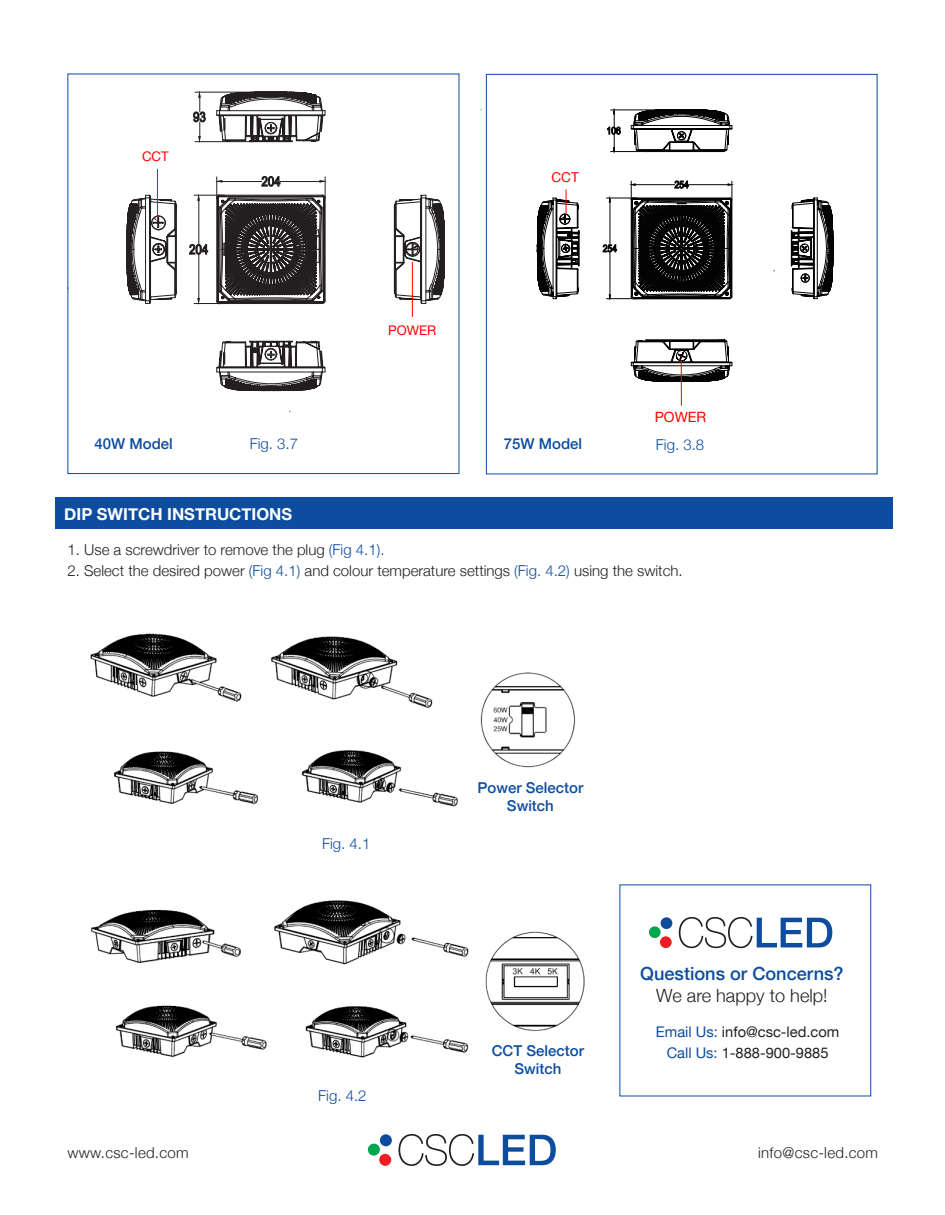
<style>
.page{position:relative;width:945px;height:1215px;background:#fff}
.page>*{position:absolute;margin:0;border:0;box-sizing:border-box;transform-origin:0 0}
.t1{font:500 18.15px "Helvetica Neue";color:#0d4c9f}
.t2{font:300 18.15px "Helvetica Neue";color:#231f20}
.t3{font:700 16.5px "Helvetica Neue";color:#fff}
.t4{font:300 15px "Helvetica Neue";color:#231f20}
.t5{font:500 15px/18px "Helvetica Neue";color:#0d4c9f;text-align:center}
.t6{font:300 15px "Helvetica Neue";letter-spacing:.02em;color:#231f20}
.t7{font:300 15px "Helvetica Neue";color:#0d4c9f}
.t8{font:14.7px/21.3px "Helvetica Neue";color:#231f20;text-align:center}
.t9{font:14.1px "Helvetica Neue";color:#f00}
.t10{font:13.5px "Arial";color:#000;scale:.85 1}
.t11{font:13.5px "Helvetica Neue";color:#f00}
.t12{font:13.2px "Helvetica Neue";color:#f00}
.t13{font:10.05px "Arial";color:#000;scale:.85 1}
.s1{color:#0d4c9f}
</style>
<div class="page">
<svg style="left:398px;top:1134px;width:158px;height:32px"></svg>
<div style="left:368px;top:1144px;width:12px;height:12px;background:#00a54f;border-radius:50%"></div>
<div style="left:379px;top:1154px;width:12px;height:12px;background:#ee1d23;border-radius:50%"></div>
<div style="left:380px;top:1134px;width:12px;height:12px;background:#0d4c9f;border-radius:50%"></div>
<svg style="left:537px;top:108px;width:297px;height:274px"></svg>
<hr style="left:681px;top:360px;width:1px;height:46px;background:#f00">
<div style="left:486px;top:74px;width:392px;height:400px;border:1px solid #0d4c9f"></div>
<div style="left:56px;top:497px;width:837px;height:32px;background:#0d4c9f"></div>
<img style="left:90px;top:633px;width:486px;height:174px">
<img style="left:90px;top:900px;width:495px;height:158px">
<svg style="left:679px;top:917px;width:153px;height:31px"></svg>
<div style="left:649px;top:926px;width:12px;height:12px;background:#00a54f;border-radius:50%"></div>
<div style="left:660px;top:936px;width:12px;height:12px;background:#ee1d23;border-radius:50%"></div>
<div style="left:661px;top:917px;width:11px;height:12px;background:#0d4c9f;border-radius:50%"></div>
<svg style="left:68px;top:92px;width:392px;height:197px"></svg>
<svg style="left:216px;top:91px;width:110px;height:51px"></svg>
<hr style="left:195px;top:141px;width:58px;height:1px;background:#231f20">
<hr style="left:195px;top:92px;width:72px;height:1px;background:#231f20">
<svg style="left:198px;top:122px;width:3px;height:22px"></svg>
<svg style="left:198px;top:91px;width:3px;height:21px"></svg>
<svg style="left:126px;top:177px;width:319px;height:214px"></svg>
<hr style="left:157px;top:169px;width:1px;height:49px;background:#f00">
<hr style="left:412px;top:262px;width:1px;height:55px;background:#f00">
<p class="t12" style="left:142px;top:149px;width:28px">CCT</p>
<p class="t10" style="left:193px;top:109px;width:16px">93</p>
<p class="t10" style="left:189px;top:242px;width:24px">204</p>
<p class="t10" style="left:262px;top:174px;width:24px">204</p>
<p class="t12" style="left:388px;top:323px;width:50px">POWER</p>
<p class="t11" style="left:552px;top:169px;width:29px">CCT</p>
<p class="t13" style="left:607px;top:125px;width:18px">106</p>
<p class="t13" style="left:603px;top:243px;width:18px">254</p>
<p class="t13" style="left:675px;top:179px;width:18px">254</p>
<p class="t9" style="left:655px;top:409px;width:53px">POWER</p>
<p class="t7" style="left:250px;top:432px;width:50px">Fig. 3.7</p>
<p class="t5" style="left:94px;top:435px;width:80px">40W Model</p>
<p class="t5" style="left:504px;top:435px;width:80px">75W Model</p>
<p class="t7" style="left:656px;top:433px;width:50px">Fig. 3.8</p>
<p class="t3" style="left:64px;top:508px;width:229px">DIP SWITCH INSTRUCTIONS</p>
<p class="t4" style="left:68px;top:538px;width:319px">1. Use a screwdriver to remove the plug <span class="s1">(Fig 4.1).</span></p>
<p class="t4" style="left:68px;top:559px;width:617px">2. Select the desired power <span class="s1">(Fig 4.1)</span> and colour temperature settings <span class="s1">(Fig. 4.2)</span> using the switch.</p>
<p class="t7" style="left:322px;top:831px;width:50px">Fig. 4.1</p>
<p class="t7" style="left:318px;top:1084px;width:50px">Fig. 4.2</p>
<p class="t5" style="left:478px;top:779px;width:107px">Power Selector<br>Switch</p>
<p class="t5" style="left:492px;top:1042px;width:94px">CCT Selector<br>Switch</p>
<p class="t1" style="left:640px;top:963px;width:205px">Questions or Concerns?</p>
<p class="t2" style="left:656px;top:989px;width:173px">We are happy to help!</p>
<p class="t8" style="left:656px;top:1021px;width:185px"><span class="s1">Email Us:</span> info@csc-led.com<br><span class="s1">Call Us:</span> 1-888-900-9885</p>
<p class="t6" style="left:68px;top:1144px;width:123px">www.csc-led.com</p>
<p class="t6" style="left:758px;top:1144px;width:121px">info@csc-led.com</p>
</div>
